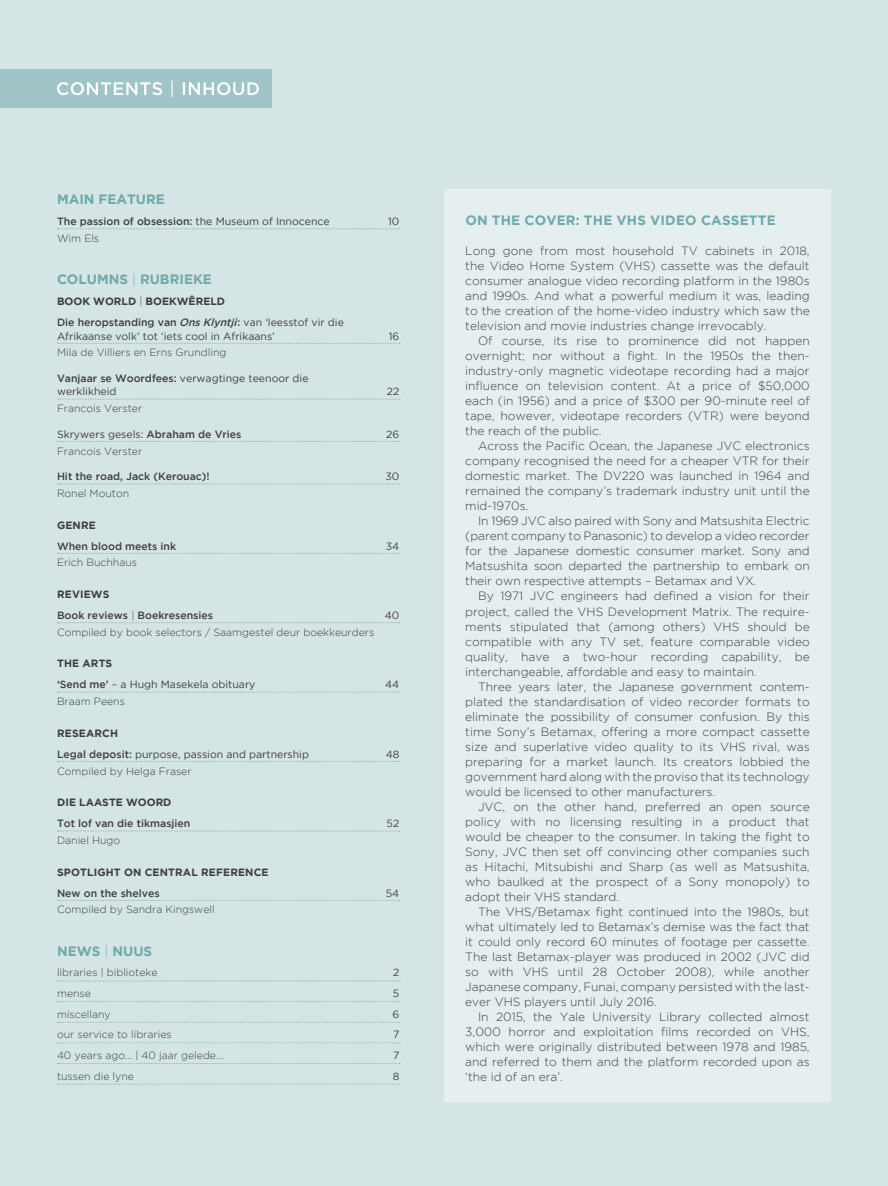
<style>
.page{position:relative;width:888px;height:1186px;background:#d5e5e5}
.page>*{position:absolute;margin:0;border:0;box-sizing:border-box;transform-origin:0 0}
.t1{font:700 13.5px "Gotham";color:#6ea9a9}
.t2{font:300 12px/15px "Gotham";color:#3e3e3f;text-align:justify}
.t3{font:300 10.5px "Gotham";color:#3e3e3f}
.t4{font:10.5px/21px "Gotham";color:#3e3e3f}
.t5{font:500 10.5px/21px "Gotham";color:#3e3e3f}
.t6{font:700 10.5px "Gotham";letter-spacing:.015em;color:#3e3e3f}
.s1{font-weight:400}
.s2{font-weight:300}
.s3{font-weight:700}
.s4{font-style:italic}
.s5{font-weight:500}
</style>
<div class="page">
<div style="left:0;top:70px;width:272px;height:38px;background:#a1c5c6"></div>
<svg style="left:57px;top:81px;width:202px;height:16px"></svg>
<svg style="left:57px;top:228px;width:343px;height:1px"></svg>
<svg style="left:57px;top:343px;width:343px;height:1px"></svg>
<svg style="left:57px;top:399px;width:343px;height:1px"></svg>
<svg style="left:57px;top:441px;width:343px;height:1px"></svg>
<svg style="left:57px;top:483px;width:343px;height:1px"></svg>
<svg style="left:57px;top:553px;width:343px;height:1px"></svg>
<svg style="left:57px;top:622px;width:343px;height:1px"></svg>
<svg style="left:57px;top:692px;width:343px;height:1px"></svg>
<svg style="left:57px;top:761px;width:343px;height:1px"></svg>
<svg style="left:57px;top:830px;width:343px;height:1px"></svg>
<svg style="left:57px;top:900px;width:343px;height:1px"></svg>
<svg style="left:57px;top:980px;width:343px;height:1px"></svg>
<svg style="left:57px;top:1001px;width:343px;height:1px"></svg>
<svg style="left:57px;top:1021px;width:343px;height:1px"></svg>
<svg style="left:57px;top:1042px;width:343px;height:1px"></svg>
<svg style="left:57px;top:1063px;width:343px;height:1px"></svg>
<svg style="left:57px;top:1083px;width:343px;height:1px"></svg>
<div style="left:444px;top:189px;width:387px;height:912px;background:#e5efef"></div>
<p class="t1" style="left:57px;top:191px;width:109px">MAIN FEATURE</p>
<p class="t5" style="left:57px;top:211px;width:274px">The passion of obsession: <span class="s1">the Museum of Innocence</span></p>
<p class="t4" style="left:388px;top:211px;width:13px">10</p>
<p class="t3" style="left:57px;top:232px;width:44px">Wim Els</p>
<p class="t1" style="left:57px;top:271px;width:156px">COLUMNS <span class="s2">|</span> RUBRIEKE</p>
<p class="t5" style="left:57px;top:290px;width:288px"><span class="s3">BOOK WORLD</span> <span class="s2">|</span> <span class="s3">BOEKWÊRELD<br></span>Die heropstanding van <span class="s4">OnsKlyntji</span>: <span class="s1">van ‘leesstof vir die</span></p>
<p class="t4" style="left:57px;top:325px;width:219px">Afrikaanse volk’ tot ‘iets cool in Afrikaans’</p>
<p class="t4" style="left:389px;top:325px;width:12px">16</p>
<p class="t3" style="left:57px;top:347px;width:171px">Mila de Villiers en Erns Grundling</p>
<p class="t4" style="left:57px;top:371px;width:253px;line-height:13.5px"><span class="s5">Vanjaar se Woordfees:</span> verwagtinge teenoor die werklikheid</p>
<p class="t4" style="left:387px;top:381px;width:14px">22</p>
<p class="t3" style="left:57px;top:403px;width:87px">Francois Verster</p>
<p class="t4" style="left:57px;top:423px;width:186px">Skrywers gesels: <span class="s5">Abraham de Vries</span></p>
<p class="t4" style="left:386px;top:423px;width:15px">26</p>
<p class="t3" style="left:57px;top:445px;width:87px">Francois Verster</p>
<p class="t5" style="left:57px;top:466px;width:154px">Hit the road, Jack (Kerouac)!</p>
<p class="t4" style="left:385px;top:466px;width:15px">30</p>
<p class="t3" style="left:57px;top:487px;width:74px">Ronel Mouton</p>
<p class="t6" style="left:57px;top:519px;width:40px">GENRE</p>
<p class="t5" style="left:57px;top:535px;width:121px">When blood meets ink</p>
<p class="t4" style="left:386px;top:535px;width:15px">34</p>
<p class="t3" style="left:57px;top:557px;width:81px">Erich Buchhaus</p>
<p class="t5" style="left:57px;top:583px;width:158px"><span class="s3">REVIEWS<br></span>Book reviews <span class="s2">|</span> Boekresensies</p>
<p class="t4" style="left:385px;top:604px;width:16px">40</p>
<p class="t3" style="left:57px;top:626px;width:319px">Compiled by book selectors / Saamgestel deur boekkeurders</p>
<p class="t4" style="left:57px;top:653px;width:200px"><span class="s3">THE ARTS<br></span><span class="s5">‘Send me’</span> – a Hugh Masekela obituary</p>
<p class="t3" style="left:57px;top:696px;width:69px">Braam Peens</p>
<p class="t4" style="left:57px;top:722px;width:254px"><span class="s3">RESEARCH<br></span><span class="s5">Legal deposit:</span> purpose, passion and partnership</p>
<p class="t4" style="left:385px;top:674px;width:16px">44</p>
<p class="t4" style="left:386px;top:743px;width:15px">48</p>
<p class="t3" style="left:57px;top:765px;width:136px">Compiled by Helga Fraser</p>
<p class="t6" style="left:57px;top:796px;width:116px">DIE LAASTE WOORD</p>
<p class="t5" style="left:57px;top:812px;width:135px">Tot lof van die tikmasjien</p>
<p class="t4" style="left:387px;top:812px;width:14px">52</p>
<p class="t3" style="left:57px;top:834px;width:65px">Daniel Hugo</p>
<p class="t6" style="left:57px;top:865px;width:213px">SPOTLIGHT ON CENTRAL REFERENCE</p>
<p class="t5" style="left:57px;top:882px;width:104px">New on the shelves</p>
<p class="t4" style="left:386px;top:882px;width:15px">54</p>
<p class="t3" style="left:57px;top:904px;width:159px">Compiled by Sandra Kingswell</p>
<p class="t1" style="left:57px;top:943px;width:97px">NEWS <span class="s2">|</span> NUUS</p>
<p class="t3" style="left:57px;top:967px;width:102px">libraries | biblioteke</p>
<p class="t4" style="left:393px;top:962px;width:8px">2</p>
<p class="t3" style="left:57px;top:987px;width:35px">mense</p>
<p class="t4" style="left:393px;top:982px;width:8px">5</p>
<p class="t3" style="left:57px;top:1008px;width:55px">miscellany</p>
<p class="t4" style="left:392px;top:1003px;width:8px">6</p>
<p class="t3" style="left:57px;top:1028px;width:116px">our service to libraries</p>
<p class="t4" style="left:393px;top:1023px;width:8px">7</p>
<p class="t3" style="left:57px;top:1049px;width:168px">40 years ago… | 40 jaar gelede…</p>
<p class="t4" style="left:393px;top:1044px;width:8px">7</p>
<p class="t3" style="left:57px;top:1070px;width:78px">tussen die lyne</p>
<p class="t4" style="left:393px;top:1065px;width:8px">8</p>
<p class="t1" style="left:465px;top:213px;width:312px">ON THE COVER: THE VHS VIDEO CASSETTE</p>
<p class="t2" style="left:465px;top:243px;width:346px">Long gone from most household TV cabinets in 2018, the Video Home System (VHS) cassette was the default consumer analogue video recording platform in the 1980s and 1990s. And what a powerful medium it was, leading to the creation of the home-video industry which saw the television and movie industries change irrevocably.</p>
<p class="t2" style="left:465px;top:333px;width:346px;text-indent:13px">Of course, its rise to prominence did not happen overnight; nor without a fight. In the 1950s the then&shy;industry-only magnetic videotape recording had a major influence on television content. At a price of $50,000 each (in 1956) and a price of $300 per 90-minute reel of tape, however, videotape recorders (VTR) were beyond the reach of the public.</p>
<p class="t2" style="left:465px;top:438px;width:346px;text-indent:13px">Across the Pacific Ocean, the Japanese JVC electronics company recognised the need for a cheaper VTR for their domestic market. The DV220 was launched in 1964 and remained the company’s trademark industry unit until the mid-1970s.</p>
<p class="t2" style="left:465px;top:513px;width:346px;text-indent:13px">In 1969 JVC also paired with Sony and Matsushita Electric (parent company to Panasonic) to develop a video recorder for the Japanese domestic consumer market. Sony and Matsushita soon departed the partnership to embark on their own respective attempts – Betamax and VX.</p>
<p class="t2" style="left:465px;top:588px;width:346px;text-indent:13px">By 1971 JVC engineers had defined a vision for their project, called the VHS Development Matrix. The require&shy;ments stipulated that (among others) VHS should be compatible with any TV set, feature comparable video quality, have a two-hour recording capability, be interchangeable, affordable and easy to maintain.</p>
<p class="t2" style="left:465px;top:678px;width:346px;text-indent:13px">Three years later, the Japanese government contem&shy;plated the standardisation of video recorder formats to eliminate the possibility of consumer confusion. By this time Sony’s Betamax, offering a more compact cassette size and superlative video quality to its VHS rival, was preparing for a market launch. Its creators lobbied the government hard along with the proviso that its technology would be licensed to other manufacturers.</p>
<p class="t2" style="left:465px;top:798px;width:346px;text-indent:13px">JVC, on the other hand, preferred an open source policy with no licensing resulting in a product that would be cheaper to the consumer. In taking the fight to Sony, JVC then set off convincing other companies such as Hitachi, Mitsubishi and Sharp (as well as Matsushita, who baulked at the prospect of a Sony monopoly) to adopt their VHS standard.</p>
<p class="t2" style="left:465px;top:903px;width:346px;text-indent:13px">The VHS/Betamax fight continued into the 1980s, but what ultimately led to Betamax’s demise was the fact that it could only record 60 minutes of footage per cassette.<br>The last Betamax-player was produced in 2002 (JVC did so with VHS until 28 October 2008), while another Japanese company, Funai, company persisted with the last&shy;ever VHS players until July 2016.</p>
<p class="t2" style="left:465px;top:1008px;width:346px;text-indent:13px">In 2015, the Yale University Library collected almost 3,000 horror and exploitation films recorded on VHS, which were originally distributed between 1978 and 1985, and referred to them and the platform recorded upon as ‘the id of an era’.</p>
</div>
